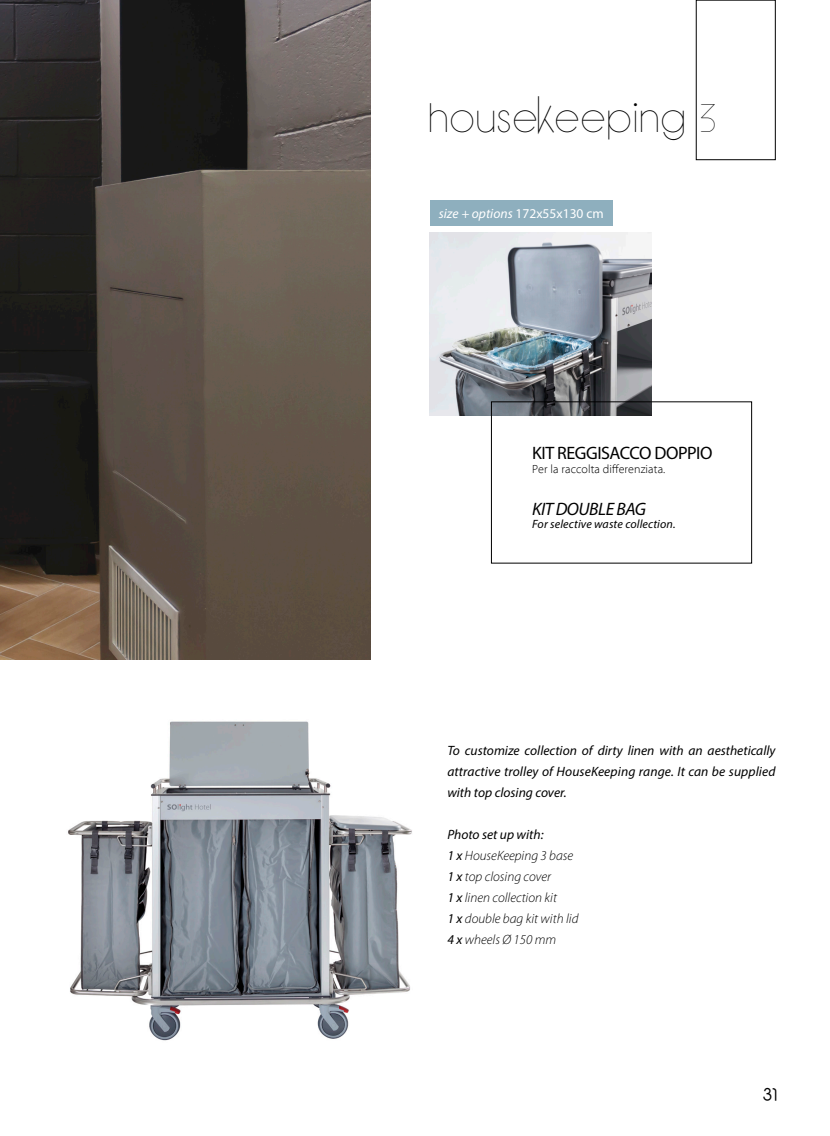
<style>
.page{position:relative;width:830px;height:1136px;background:#fff}
.page>*{position:absolute;margin:0;border:0;box-sizing:border-box;transform-origin:0 0}
.t1{font:28.65px "Bondoluo Peek";letter-spacing:.07em;color:#000}
.t2{font:18px "Myriad Pro";letter-spacing:-.025em;color:#000}
.t3{font:italic 18px "Myriad Pro";letter-spacing:-.025em;color:#000}
.t4{font:16.5px "Abeatby Kai";color:#000}
.t5{font:italic 13.5px "Myriad Pro";color:#000}
.t6{font:italic 300 13.5px "Myriad Pro";color:#000}
.t7{font:italic 13.5px "Myriad Pro";color:#fff}
.t8{font:italic 12px "Myriad Pro";letter-spacing:.01em;color:#000}
.t9{font:300 12px "Myriad Pro";letter-spacing:.01em;color:#000}
.s1{font-size:35.85px}
.s2{font-family:"Aviel";font-weight:300}
.s3{font-style:normal}
.s4{font-weight:400}
</style>
<div class="page">
<img style="left:0;top:0;width:370px;height:659px">
<img style="left:68px;top:721px;width:344px;height:320px">
<img style="left:429px;top:232px;width:222px;height:183px">
<div style="left:491px;top:401px;width:260px;height:162px;border:1px solid #000"></div>
<div style="left:429px;top:200px;width:183px;height:25px;background:#8eafbe"></div>
<p class="t1" style="left:429px;top:102px;width:288px">HOUSE<span class="s1">K</span>EEPING <span class="s2">3</span></p>
<p class="t7" style="left:438px;top:205px;width:166px">size + options <span class="s3">172x55x130 cm</span></p>
<p class="t2" style="left:532px;top:442px;width:182px">KIT REGGISACCO DOPPIO</p>
<p class="t9" style="left:532px;top:462px;width:134px">Per la raccolta differenziata.</p>
<p class="t3" style="left:532px;top:497px;width:115px">KIT DOUBLE BAG</p>
<p class="t8" style="left:532px;top:516px;width:145px">For selective waste collection.</p>
<p class="t5" style="left:447px;top:741px;width:329px">To customize collection of dirty linen with an aesthetically</p>
<p class="t5" style="left:447px;top:762px;width:329px">attractive trolley of HouseKeeping range. It can be supplied</p>
<p class="t5" style="left:447px;top:783px;width:121px">with top closing cover.</p>
<p class="t5" style="left:447px;top:825px;width:98px">Photo set up with:</p>
<p class="t6" style="left:447px;top:848px;width:127px"><span class="s4">1 x</span> HouseKeeping 3 base</p>
<p class="t6" style="left:447px;top:869px;width:105px"><span class="s4">1 x</span> top closing cover</p>
<p class="t6" style="left:447px;top:890px;width:111px"><span class="s4">1 x</span> linen collection kit</p>
<p class="t6" style="left:447px;top:911px;width:133px"><span class="s4">1 x</span> double bag kit with lid</p>
<p class="t6" style="left:447px;top:932px;width:110px"><span class="s4">4 x</span> wheels Ø 150 mm</p>
<p class="t4" style="left:763px;top:1087px;width:16px">31</p>
</div>
